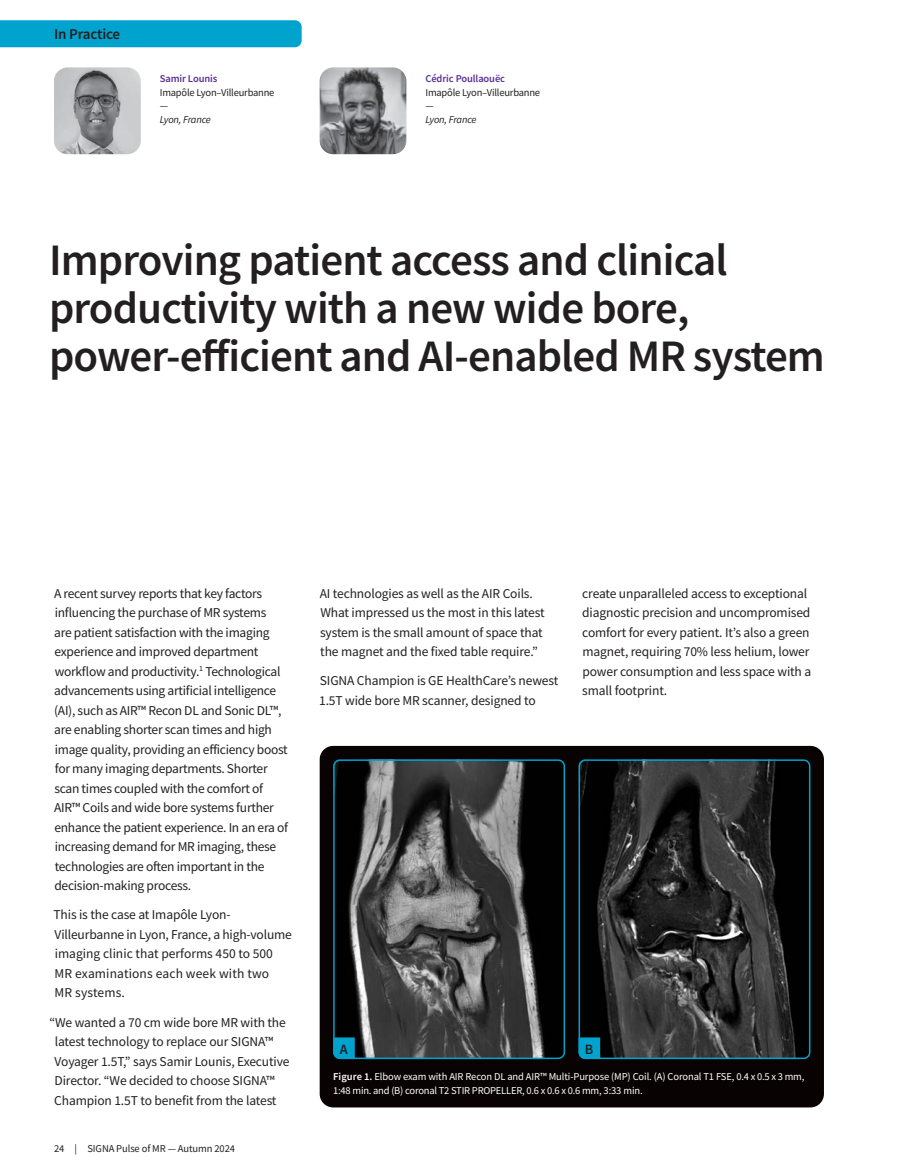
<style>
.page{position:relative;width:905px;height:1175px;background:#fff}
.page>*{position:absolute;margin:0;border:0;box-sizing:border-box;transform-origin:0 0}
.Header_-_Small{font:600 45px/48px "Source Sans Pro";letter-spacing:-.02em;color:#231f20}
.t1{font:600 15px "Source Sans Pro";letter-spacing:-.01em;color:#231f20}
.A_B_C_D_Labels{font:600 14.25px "Source Sans Pro";color:#231f20}
.Body_Copy{font:13.5px/19.5px "Source Sans Pro";letter-spacing:-.02em;color:#231f20}
.Body_Copy-2{font:13.5px/19.5px "Source Sans Pro";color:#231f20}
.Body_Copy-3{font:13.5px "Source Sans Pro";letter-spacing:.01em;color:#231f20}
.Figure_Copy{font:10.5px/13.5px "Source Sans Pro";letter-spacing:-.01em;color:#fff}
.Doctor_Institution{font:10.5px "Source Sans Pro";letter-spacing:-.02em;color:#231f20}
.Doctor_Name{font:600 10.5px "Source Sans Pro";letter-spacing:-.01em;color:#583092}
.Doctor_Location{font:italic 10.5px "Source Sans Pro";letter-spacing:-.025em;color:#231f20}
.Doctor_Name-2{font:italic 10.5px "Source Sans Pro";letter-spacing:-.025em;color:#231f20}
.Doctor_Name-3{font:10.5px "Source Sans Pro";color:#231f20}
.s1{font-weight:600}
</style>
<div class="page">
<img style="left:54px;top:68px;width:87px;height:86px">
<img style="left:320px;top:68px;width:86px;height:86px">
<div style="left:320px;top:746px;width:504px;height:361px;background:#080302;border-radius:14px"></div>
<img style="left:336px;top:762px;width:229px;height:297px">
<div style="left:333px;top:759px;width:232px;height:300px;border:2px solid #00a2ce;border-radius:6px"></div>
<svg style="left:333px;top:1037px;width:22px;height:22px"></svg>
<img style="left:581px;top:762px;width:229px;height:297px">
<div style="left:578px;top:759px;width:232px;height:300px;border:2px solid #00a2ce;border-radius:6px"></div>
<svg style="left:578px;top:1037px;width:22px;height:22px"></svg>
<div style="left:0;top:20px;width:302px;height:27px;background:#00a2ce"></div>
<p class="t1" style="left:54px;top:24px;width:68px">In Practice</p>
<p class="Doctor_Name" style="left:160px;top:72px;width:59px">Samir Lounis</p>
<p class="Doctor_Institution" style="left:160px;top:85px;width:116px">Imapôle Lyon–Villeurbanne</p>
<p class="Doctor_Name-3" style="left:160px;top:99px;width:10px">—</p>
<p class="Doctor_Location" style="left:160px;top:112px;width:53px">Lyon, France</p>
<p class="Doctor_Name" style="left:425px;top:72px;width:81px">Cédric Poullaouëc</p>
<p class="Doctor_Institution" style="left:425px;top:85px;width:116px">Imapôle Lyon–Villeurbanne</p>
<p class="Doctor_Institution" style="left:425px;top:99px;width:10px">—</p>
<p class="Doctor_Name-2" style="left:425px;top:112px;width:53px">Lyon, France</p>
<p class="Header_-_Small" style="left:49px;top:235px;width:680px">Improving patient access and clinical productivity with a new wide bore,</p>
<p class="Header_-_Small" style="left:49px;top:331px;width:777px">power-efficient and AI-enabled MR system</p>
<p class="Body_Copy" style="left:54px;top:583px;width:235px">A recent survey reports that key factors influencing the purchase of MR systems<br>are patient satisfaction with the imaging experience and improved department workflow and productivity.<sup>1</sup> Technological advancements using artificial intelligence (AI), such as AIR™ Recon DL and Sonic DL™, are enabling shorter scan times and high image quality, providing an efficiency boost for many imaging departments. Shorter scan times coupled with the comfort of AIR™ Coils and wide bore systems further enhance the patient experience. In an era of increasing demand for MR imaging, these technologies are often important in the decision-making process.</p>
<p class="Body_Copy" style="left:54px;top:905px;width:240px">This is the case at Imapôle Lyon-<br>Villeurbanne in Lyon, France, a high-volume</p>
<p class="Body_Copy-2" style="left:55px;top:944px;width:220px">imaging clinic that performs 450 to 500<br>MR examinations each week with two</p>
<p class="Body_Copy-3" style="left:55px;top:984px;width:72px">MR systems.</p>
<p class="Body_Copy" style="left:54px;top:1012px;width:237px;text-indent:-5px">“We wanted a 70 cm wide bore MR with the latest technology to replace our SIGNA™ Voyager 1.5T,” says Samir Lounis, Executive Director. “We decided to choose SIGNA™ Champion 1.5T to benefit from the latest</p>
<p class="Doctor_Institution" style="left:54px;top:1142px;width:182px">24 | SIGNA Pulse of MR — Autumn 2024</p>
<p class="Body_Copy" style="left:320px;top:583px;width:226px">AI technologies as well as the AIR Coils.<br>What impressed us the most in this latest system is the small amount of space that the magnet and the fixed table require.”</p>
<p class="Body_Copy" style="left:319px;top:671px;width:240px">SIGNA Champion is GE HealthCare’s newest<br>1.5T wide bore MR scanner, designed to</p>
<p class="Body_Copy" style="left:582px;top:583px;width:230px">create unparalleled access to exceptional diagnostic precision and uncompromised comfort for every patient. It’s also a green magnet, requiring 70% less helium, lower power consumption and less space with a small footprint.</p>
<p class="A_B_C_D_Labels" style="left:340px;top:1039px;width:9px">A</p>
<p class="A_B_C_D_Labels" style="left:584px;top:1039px;width:10px">B</p>
<p class="Figure_Copy" style="left:333px;top:1070px;width:472px"><span class="s1">Figure 1.</span> Elbow exam with AIR Recon DL and AIR™ Multi-Purpose (MP) Coil. (A) Coronal T1 FSE, 0.4 x 0.5 x 3 mm,<br>1:48 min. and (B) coronal T2 STIR PROPELLER, 0.6 x 0.6 x 0.6 mm, 3:33 min.</p>
</div>
